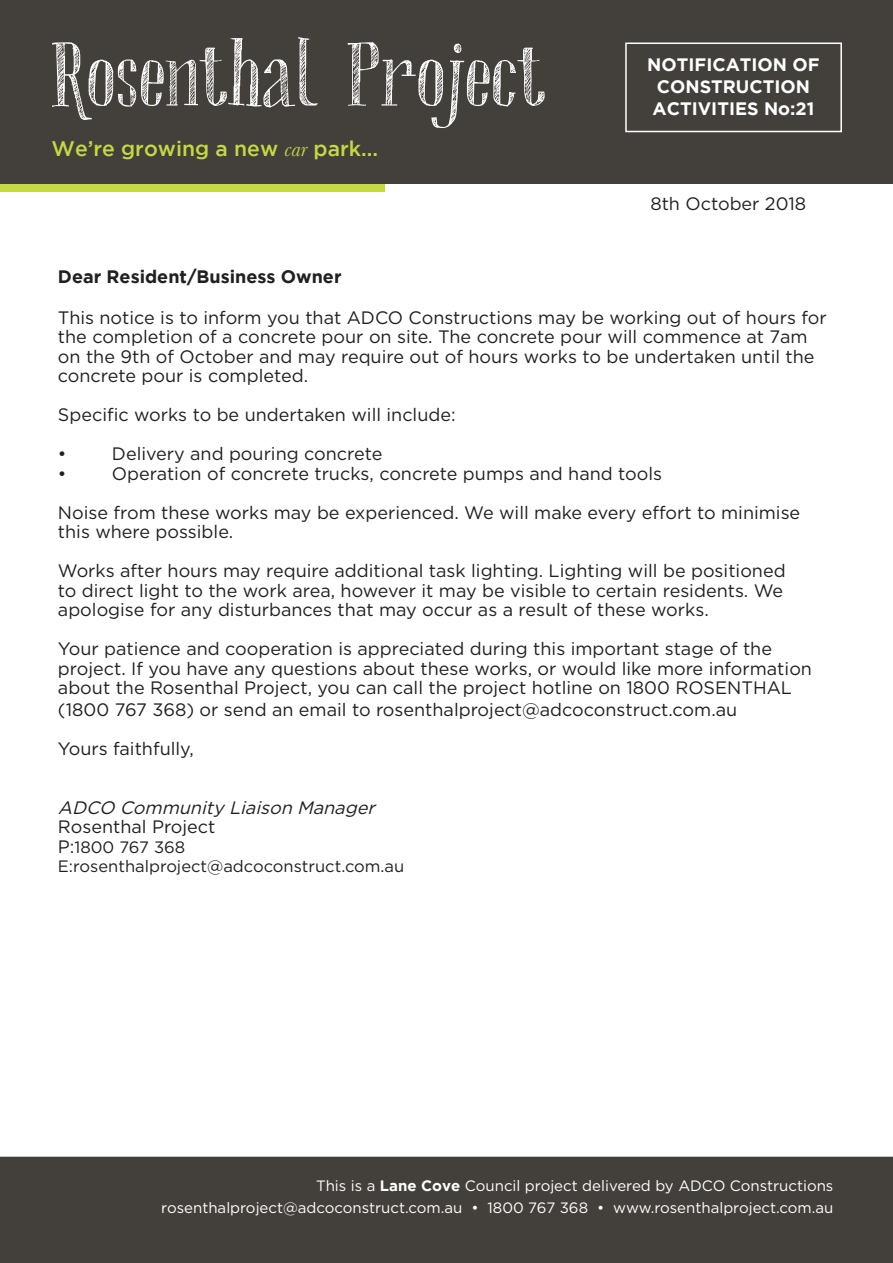
<style>
.page{position:relative;width:893px;height:1263px;background:#fff}
.page>*{position:absolute;margin:0;border:0;box-sizing:border-box;transform-origin:0 0}
.t1{font:90px "Chameleon Sketch Hatch";color:#fff}
.t2{font:500 21px "Gotham";color:#c4d942}
.t3{font:18px/19.5px "Gotham";color:#231f20}
.t4{font:700 18px/21.6px "Gotham";color:#fff;text-align:center}
.t5{font:italic 18px "Gotham";color:#231f20}
.t6{font:700 18px "Gotham";color:#231f20}
.t7{font:16.5px "Gotham";color:#231f20}
.t8{font:15px "Gotham";color:#fff}
.s1{font-family:"Baskerville";font-weight:400;font-style:italic;font-size:22.2px}
.s2{font-size:18px}
.s3{font-weight:700}
</style>
<div class="page">
<div style="left:0;top:0;width:384px;height:192px;background:#c4d942"></div>
<div style="left:0;top:0;width:893px;height:183px;background:#433f3b"></div>
<div style="left:625px;top:43px;width:217px;height:89px;border:2px solid #fff"></div>
<div style="left:0;top:1157px;width:893px;height:106px;background:#433f3b"></div>
<p class="t1" style="left:51px;top:21px;width:497px">Rosenthal Project</p>
<p class="t2" style="left:52px;top:137px;width:328px">We’re growing a new <span class="s1">car</span> park...</p>
<p class="t4" style="left:647px;top:54px;width:174px">NOTIFICATION OF<br>CONSTRUCTION</p>
<p class="t4" style="left:653px;top:97px;width:163px">ACTIVITIES No:21</p>
<p class="t3" style="left:650px;top:193px;width:157px">8th October 2018</p>
<p class="t6" style="left:58px;top:266px;width:285px">Dear Resident/Business Owner</p>
<p class="t3" style="left:58px;top:307px;width:770px">This notice is to inform you that ADCO Constructions may be working out of hours for the completion of a concrete pour on site. The concrete pour will commence at 7am on the 9th of October and may require out of hours works to be undertaken until the concrete pour is completed.</p>
<p class="t3" style="left:58px;top:405px;width:399px">Specific works to be undertaken will include:</p>
<p class="t3" style="left:58px;top:444px;width:10px">•</p>
<p class="t3" style="left:112px;top:444px;width:272px">Delivery and pouring concrete</p>
<p class="t3" style="left:58px;top:463px;width:10px">•</p>
<p class="t3" style="left:112px;top:463px;width:552px">Operation of concrete trucks, concrete pumps and hand tools</p>
<p class="t3" style="left:58px;top:502px;width:744px">Noise from these works may be experienced. We will make every effort to minimise this where possible.</p>
<p class="t3" style="left:58px;top:561px;width:729px">Works after hours may require additional task lighting. Lighting will be positioned to direct light to the work area, however it may be visible to certain residents. We apologise for any disturbances that may occur as a result of these works.</p>
<p class="t3" style="left:58px;top:639px;width:756px">Your patience and cooperation is appreciated during this important stage of the project. If you have any questions about these works, or would like more information about the Rosenthal Project, you can call the project hotline on 1800 ROSENTHAL</p>
<p class="t3" style="left:58px;top:700px;width:681px">(1800 767 368) or send an email to rosenthalproject@adcoconstruct.com.au</p>
<p class="t3" style="left:58px;top:739px;width:137px">Yours faithfully,</p>
<p class="t5" style="left:58px;top:797px;width:323px">ADCO Community Liaison Manager</p>
<p class="t3" style="left:58px;top:817px;width:159px">Rosenthal Project</p>
<p class="t7" style="left:58px;top:838px;width:129px"><span class="s2">P:</span>1800 767 368</p>
<p class="t7" style="left:58px;top:857px;width:348px">E:rosenthalproject@adcoconstruct.com.au</p>
<p class="t8" style="left:316px;top:1177px;width:519px">This is a <span class="s3">Lane Cove</span> Council project delivered by ADCO Constructions</p>
<p class="t8" style="left:161px;top:1200px;width:674px">rosenthalproject@adcoconstruct.com.au • 1800 767 368 • www.rosenthalproject.com.au</p>
</div>
